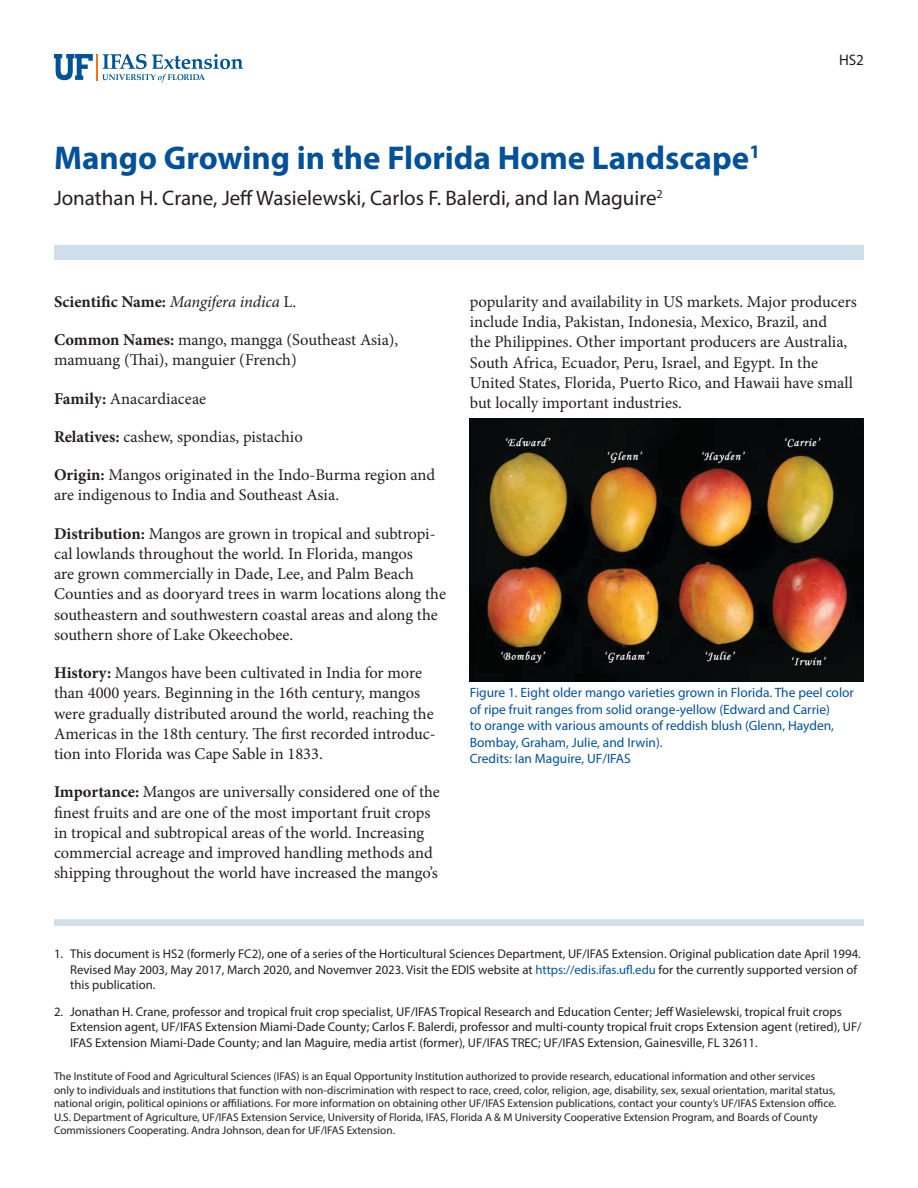
<style>
.page{position:relative;width:918px;height:1188px;background:#fff}
.page>*{position:absolute;margin:0;border:0;box-sizing:border-box;transform-origin:0 0}
.TitleRegular{font:700 33px "Myriad Pro";color:#01519a}
.Author{font:21px "Myriad Pro";color:#231f20}
.Paragraph{font:16.5px/20.2px "Minion Pro";letter-spacing:-.005em;color:#231f20}
.Paragraph-2{font:700 16.5px "Minion Pro";letter-spacing:-.005em;color:#231f20}
.PubNumber{font:15.3px "Myriad Pro";color:#231f20}
.t1{font:13.5px/16.5px "Myriad Pro";color:#01519a}
.t2{font:12.75px/15.3px "Myriad Pro";color:#231f20}
.Disclaimer{font:11.25px/13.5px "Myriad Pro";color:#231f20}
.s1{font-weight:400;font-style:italic}
.s2{font-weight:400}
.s3{font-weight:700}
.s4{color:#01519a}
</style>
<div class="page">
<svg style="left:54px;top:54px;width:189px;height:28px"></svg>
<div style="left:54px;top:245px;width:810px;height:15px;background:#d0deeb"></div>
<div style="left:54px;top:919px;width:810px;height:7px;background:#d0deeb"></div>
<img style="left:470px;top:419px;width:394px;height:263px">
<p class="TitleRegular" style="left:54px;top:136px;width:708px">Mango Growing in the Florida Home Landscape<sup>1</sup></p>
<p class="Author" style="left:54px;top:185px;width:610px">Jonathan H. Crane, Jeff Wasielewski, Carlos F. Balerdi, and Ian Maguire<sup>2</sup></p>
<p class="PubNumber" style="left:839px;top:51px;width:26px">HS2</p>
<p class="Paragraph-2" style="left:54px;top:290px;width:244px">Scientific Name: <span class="s1">Mangifera indica</span> <span class="s2">L.</span></p>
<p class="Paragraph" style="left:54px;top:330px;width:346px"><span class="s3">Common Names:</span> mango, mangga (Southeast Asia), mamuang (Thai), manguier (French)</p>
<p class="Paragraph" style="left:54px;top:388px;width:154px"><span class="s3">Family:</span> Anacardiaceae</p>
<p class="Paragraph" style="left:54px;top:427px;width:250px"><span class="s3">Relatives:</span> cashew, spondias, pistachio</p>
<p class="Paragraph" style="left:54px;top:465px;width:383px"><span class="s3">Origin:</span> Mangos originated in the Indo-Burma region and are indigenous to India and Southeast Asia.</p>
<p class="Paragraph" style="left:54px;top:523px;width:394px"><span class="s3">Distribution:</span> Mangos are grown in tropical and subtropi&shy;cal lowlands throughout the world. In Florida, mangos<br>are grown commercially in Dade, Lee, and Palm Beach Counties and as dooryard trees in warm locations along the southeastern and southwestern coastal areas and along the southern shore of Lake Okeechobee.</p>
<p class="Paragraph" style="left:54px;top:663px;width:383px"><span class="s3">History:</span> Mangos have been cultivated in India for more than 4000 years. Beginning in the 16th century, mangos were gradually distributed around the world, reaching the Americas in the 18th century. The first recorded introduc&shy;tion into Florida was Cape Sable in 1833.</p>
<p class="Paragraph" style="left:54px;top:782px;width:388px"><span class="s3">Importance:</span> Mangos are universally considered one of the finest fruits and are one of the most important fruit crops in tropical and subtropical areas of the world. Increasing commercial acreage and improved handling methods and shipping throughout the world have increased the mango’s</p>
<p class="Paragraph" style="left:470px;top:292px;width:389px">popularity and availability in US markets. Major producers include India, Pakistan, Indonesia, Mexico, Brazil, and<br>the Philippines. Other important producers are Australia, South Africa, Ecuador, Peru, Israel, and Egypt. In the United States, Florida, Puerto Rico, and Hawaii have small but locally important industries.</p>
<p class="t1" style="left:470px;top:684px;width:386px">Figure 1. Eight older mango varieties grown in Florida. The peel color of ripe fruit ranges from solid orange-yellow (Edward and Carrie)<br>to orange with various amounts of reddish blush (Glenn, Hayden, Bombay, Graham, Julie, and Irwin).<br>Credits: Ian Maguire, UF/IFAS</p>
<p class="t2" style="left:70px;top:946px;width:792px;text-indent:-16px">1. This document is HS2 (formerly FC2), one of a series of the Horticultural Sciences Department, UF/IFAS Extension. Original publication date April 1994.<br>Revised May 2003, May 2017, March 2020, and Novemver 2023. Visit the EDIS website at <span class="s4">https://edis.ifas.ufl.edu</span> for the currently supported version of this publication.</p>
<p class="t2" style="left:70px;top:1004px;width:793px;text-indent:-16px">2. Jonathan H. Crane, professor and tropical fruit crop specialist, UF/IFAS Tropical Research and Education Center; Jeff Wasielewski, tropical fruit crops<br>Extension agent, UF/IFAS Extension Miami-Dade County; Carlos F. Balerdi, professor and multi-county tropical fruit crops Extension agent (retired), UF/<br>IFAS Extension Miami-Dade County; and Ian Maguire, media artist (former), UF/IFAS TREC; UF/IFAS Extension, Gainesville, FL 32611.</p>
<p class="Disclaimer" style="left:54px;top:1069px;width:784px">The Institute of Food and Agricultural Sciences (IFAS) is an Equal Opportunity Institution authorized to provide research, educational information and other services only to individuals and institutions that function with non-discrimination with respect to race, creed, color, religion, age, disability, sex, sexual orientation, marital status, national origin, political opinions or affiliations. For more information on obtaining other UF/IFAS Extension publications, contact your county’s UF/IFAS Extension office.<br>U.S. Department of Agriculture, UF/IFAS Extension Service, University of Florida, IFAS, Florida A &amp; M University Cooperative Extension Program, and Boards of County Commissioners Cooperating. Andra Johnson, dean for UF/IFAS Extension.</p>
</div>
